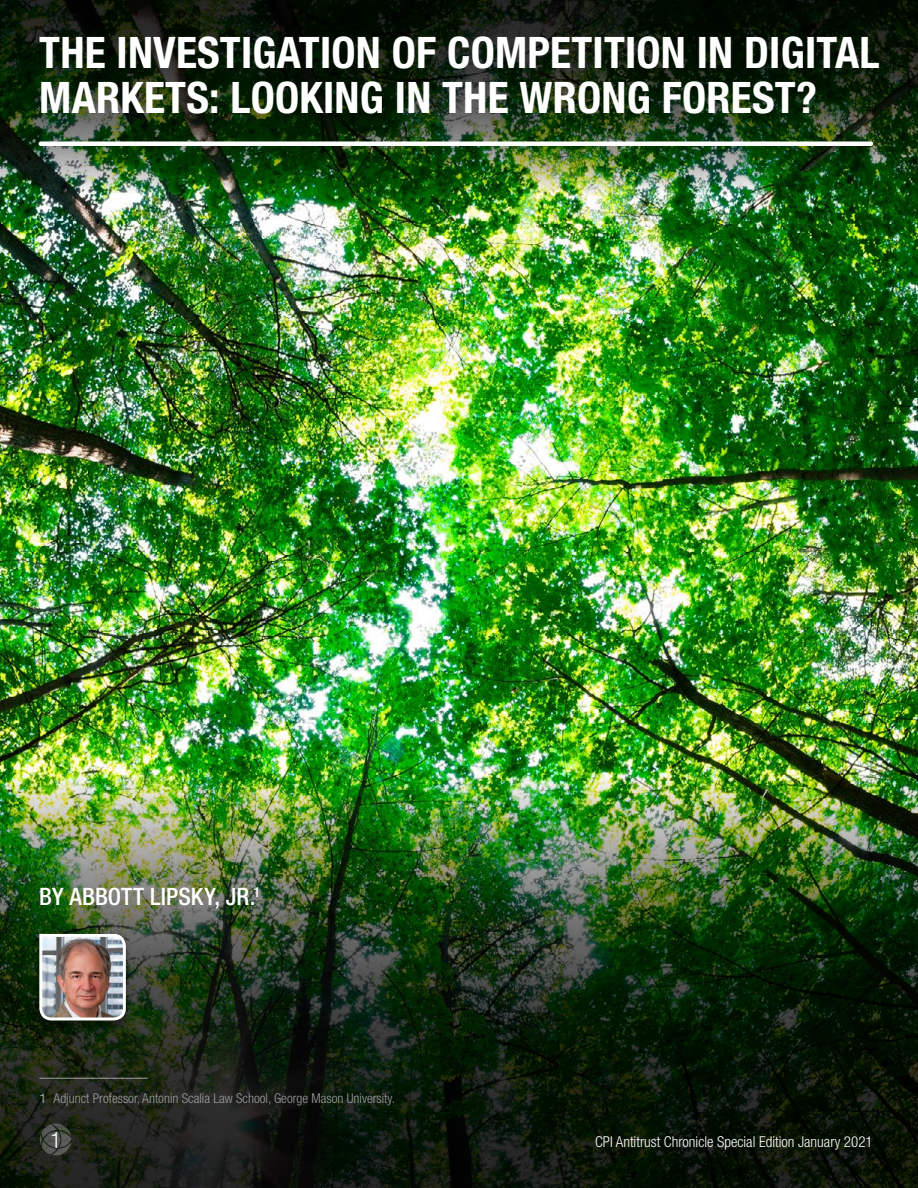
<style>
.page{position:relative;width:918px;height:1188px;background:#fff}
.page>*{position:absolute;margin:0;border:0;box-sizing:border-box;transform-origin:0 0}
.t1{font:700 condensed 43.5px/45px "Helvetica Neue LT Std";letter-spacing:.005em;color:#fff}
.t2{font:500 condensed 24px "Helvetica Neue LT Std";color:#fff}
.t3{font:300 condensed 22.5px "Helvetica Neue LT Std";color:#fff}
.t4{font:300 condensed 15px "Helvetica Neue LT Std";color:#fff}
.t5{font:300 condensed 13.5px "Helvetica Neue LT Std";color:#9c9e9f}
.s1{font-family:"Helvetica Neue";font-weight:400;font-stretch:normal}
</style>
<div class="page">
<img style="left:0;top:193px;width:918px;height:581px">
<img style="left:0;top:774px;width:918px;height:414px">
<hr style="left:39px;top:1078px;width:108px;height:1px;background:#949597">
<div style="left:32px;top:933px;width:101px;height:101px;background:#000;opacity:.5"></div>
<img style="left:38px;top:932px;width:89px;height:90px">
<img style="left:0;top:0;width:918px;height:193px">
<div style="left:39px;top:141px;width:834px;height:5px;border:2px solid #fff;border-radius:2px"></div>
<svg style="left:40px;top:1124px;width:32px;height:31px"></svg>
<p class="t1" style="left:39px;top:30px;width:842px">THE INVESTIGATION OF COMPETITION IN DIGITAL<br>MARKETS: LOOKING IN THE WRONG FOREST?</p>
<p class="t2" style="left:39px;top:882px;width:223px">BY ABBOTT LIPSKY, JR.<sup>1</sup></p>
<p class="t5" style="left:39px;top:1090px;width:357px"><span class="s1">1</span> Adjunct Professor, Antonin Scalia Law School, George Mason University.</p>
<p class="t3" style="left:50px;top:1127px;width:12px">1</p>
<p class="t4" style="left:595px;top:1134px;width:279px">CPI Antitrust Chronicle Special Edition January 2021</p>
</div>
